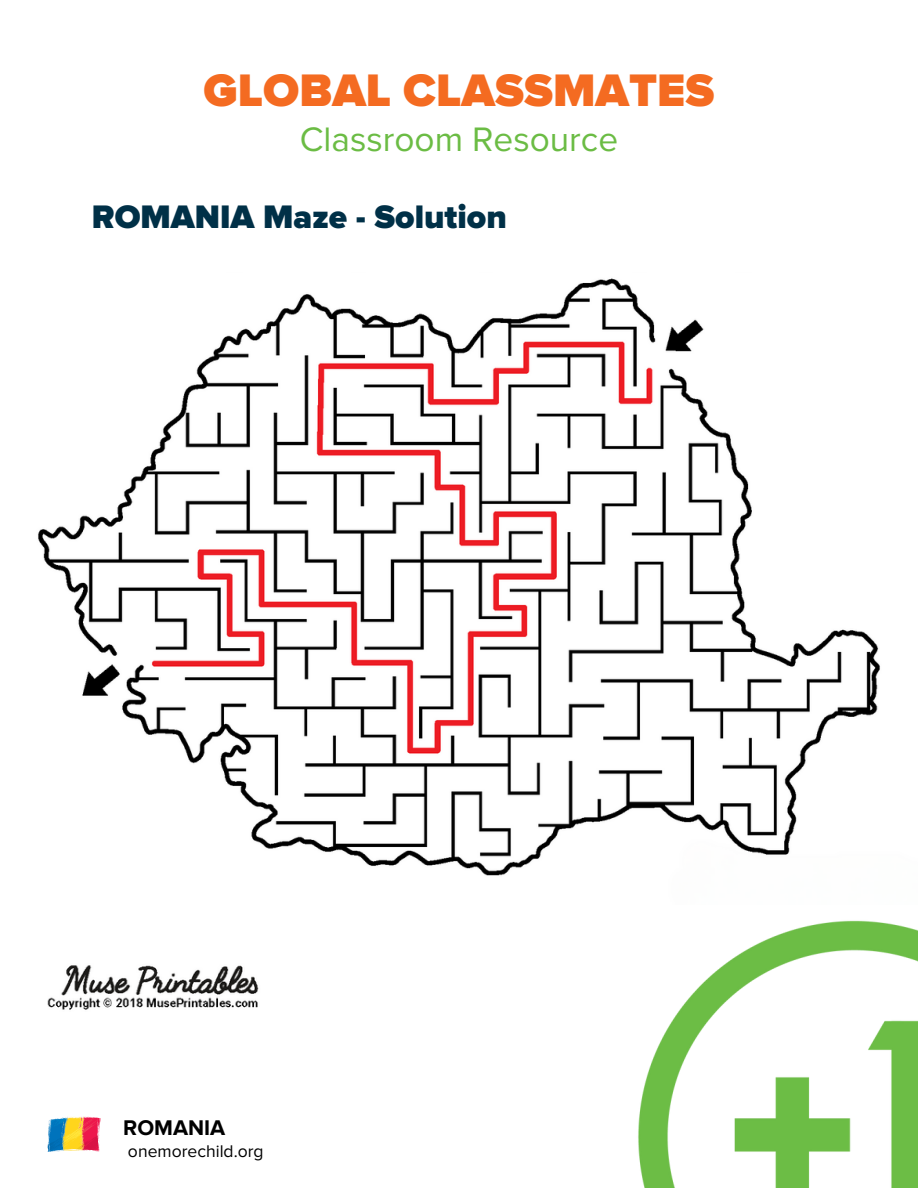
<style>
.page{position:relative;width:918px;height:1188px;background:#fff}
.page>*{position:absolute;margin:0;border:0;box-sizing:border-box;transform-origin:0 0}
.t1{font:900 47.25px "Proxima Nova";color:#f46b21}
.t2{font:35.25px "Proxima Nova";color:#6bbc44}
.t3{font:900 33.75px "Proxima Nova";color:#003047}
.t4{font:700 22.05px "Proxima Nova";color:#000}
.t5{font:17.55px "Proxima Nova";color:#000}
</style>
<div class="page">
<img style="left:638px;top:920px;width:280px;height:268px">
<svg style="left:48px;top:1116px;width:52px;height:36px;background:#b78f78"></svg>
<svg style="left:644px;top:920px;width:141px;height:8px"></svg>
<img style="left:48px;top:965px;width:211px;height:45px">
<img style="left:38px;top:278px;width:842px;height:598px">
<p class="t1" style="left:204px;top:63px;width:512px">GLOBAL CLASSMATES</p>
<p class="t2" style="left:300px;top:119px;width:320px">Classroom Resource</p>
<p class="t3" style="left:92px;top:197px;width:417px">ROMANIA Maze - Solution</p>
<p class="t4" style="left:123px;top:1115px;width:104px">ROMANIA</p>
<p class="t5" style="left:128px;top:1141px;width:137px">onemorechild.org</p>
</div>
